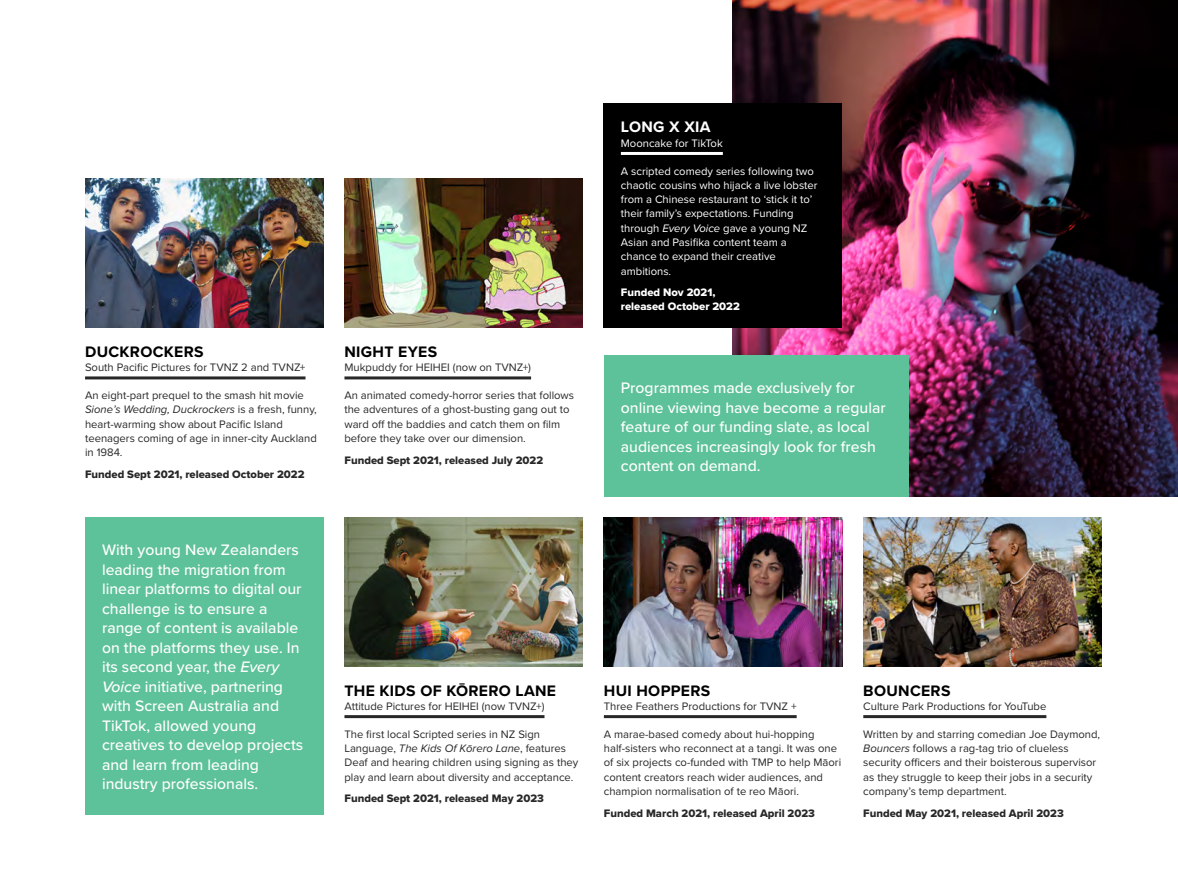
<style>
.page{position:relative;width:1178px;height:893px;background:#fff}
.page>*{position:absolute;margin:0;border:0;box-sizing:border-box;transform-origin:0 0}
.t1{font:500 15.75px/19.5px "Proxima Nova";color:#fff}
.t2{font:700 15.75px "Proxima Nova";letter-spacing:.02em;color:#000}
.t3{font:700 15.75px "Proxima Nova";letter-spacing:.02em;color:#fff}
.t4{font:11.25px/14.2px "Proxima Nova";color:#292829}
.t5{font:11.25px/14.2px "Proxima Nova";color:#fff}
.t6{font:11.25px "Proxima Nova Extrabld";color:#292829}
.t7{font:11.25px/14.2px "Proxima Nova Extrabld";color:#fff}
.s1{font-style:italic}
</style>
<div class="page">
<div style="left:85px;top:517px;width:238px;height:298px;background:#5dc199"></div>
<img style="left:85px;top:179px;width:238px;height:148px">
<hr style="left:85px;top:376px;width:220px;height:3px;background:#292829">
<img style="left:732px;top:0;width:446px;height:497px">
<img style="left:344px;top:179px;width:239px;height:148px">
<hr style="left:344px;top:376px;width:187px;height:3px;background:#292829">
<img style="left:344px;top:517px;width:239px;height:149px">
<hr style="left:344px;top:715px;width:200px;height:3px;background:#292829">
<img style="left:604px;top:517px;width:238px;height:149px">
<hr style="left:604px;top:715px;width:193px;height:3px;background:#292829">
<img style="left:863px;top:517px;width:238px;height:149px">
<hr style="left:863px;top:715px;width:183px;height:3px;background:#292829">
<div style="left:604px;top:103px;width:238px;height:224px;background:#000"></div>
<hr style="left:621px;top:152px;width:102px;height:3px;background:#fff">
<div style="left:604px;top:355px;width:305px;height:142px;background:#5dc199"></div>
<h1 class="t2" style="left:85px;top:340px;width:120px">DUCKROCKERS</h1>
<p class="t4" style="left:85px;top:360px;width:222px">South Pacific Pictures for TVNZ 2 and TVNZ+</p>
<p class="t4" style="left:85px;top:388px;width:233px">An eight-part prequel to the smash hit movie <span class="s1">Sione’s Wedding, Duckrockers</span> is a fresh, funny, heart-warming show about Pacific Island teenagers coming of age in inner-city Auckland in 1984.</p>
<p class="t6" style="left:85px;top:466px;width:221px">Funded Sept 2021, released October 2022</p>
<p class="t1" style="left:102px;top:540px;width:203px">With young New Zealanders leading the migration from linear platforms to digital our challenge is to ensure a range of content is available on the platforms they use. In its second year, the <span class="s1">Every<br>Voice</span> initiative, partnering with Screen Australia and<br>TikTok, allowed young creatives to develop projects and learn from leading industry professionals.</p>
<h1 class="t2" style="left:344px;top:340px;width:94px">NIGHT EYES</h1>
<p class="t4" style="left:344px;top:360px;width:188px">Mukpuddy for HEIHEI (now on TVNZ+)</p>
<p class="t4" style="left:344px;top:388px;width:231px">An animated comedy-horror series that follows the adventures of a ghost-busting gang out to ward off the baddies and catch them on film before they take over our dimension.</p>
<p class="t6" style="left:344px;top:451px;width:200px">Funded Sept 2021, released July 2022</p>
<h1 class="t3" style="left:621px;top:115px;width:91px">LONG X XIA</h1>
<p class="t5" style="left:621px;top:135px;width:103px">Mooncake for TikTok</p>
<p class="t5" style="left:621px;top:163px;width:198px">A scripted comedy series following two chaotic cousins who hijack a live lobster from a Chinese restaurant to ‘stick it to’ their family’s expectations. Funding through <span class="s1">Every Voice</span> gave a young NZ Asian and Pasifika content team a chance to expand their creative ambitions.</p>
<p class="t7" style="left:621px;top:285px;width:121px">Funded Nov 2021, released October 2022</p>
<h1 class="t1" style="left:621px;top:378px;width:266px">Programmes made exclusively for online viewing have become a regular feature of our funding slate, as local audiences increasingly look for fresh content on demand.</h1>
<h1 class="t2" style="left:344px;top:679px;width:213px">THE KIDS OF KŌRERO LANE</h1>
<p class="t4" style="left:344px;top:698px;width:201px">Attitude Pictures for HEIHEI (now TVNZ+)</p>
<p class="t4" style="left:344px;top:726px;width:235px">The first local Scripted series in NZ Sign Language, <span class="s1">The Kids Of Kōrero Lane</span>, features Deaf and hearing children using signing as they play and learn about diversity and acceptance.</p>
<p class="t6" style="left:344px;top:790px;width:201px">Funded Sept 2021, released May 2023</p>
<h1 class="t2" style="left:604px;top:679px;width:108px">HUI HOPPERS</h1>
<p class="t4" style="left:604px;top:698px;width:194px">Three Feathers Productions for TVNZ +</p>
<p class="t4" style="left:604px;top:726px;width:239px">A marae-based comedy about hui-hopping half-sisters who reconnect at a tangi. It was one of six projects co-funded with TMP to help Māori content creators reach wider audiences, and champion normalisation of te reo Māori.</p>
<p class="t6" style="left:604px;top:804px;width:213px">Funded March 2021, released April 2023</p>
<h1 class="t2" style="left:863px;top:678px;width:89px">BOUNCERS</h1>
<p class="t4" style="left:863px;top:698px;width:185px">Culture Park Productions for YouTube</p>
<p class="t4" style="left:863px;top:726px;width:238px">Written by and starring comedian Joe Daymond, <span class="s1">Bouncers</span> follows a rag-tag trio of clueless security officers and their boisterous supervisor as they struggle to keep their jobs in a security company’s temp department.</p>
<p class="t6" style="left:863px;top:804px;width:202px">Funded May 2021, released April 2023</p>
</div>
